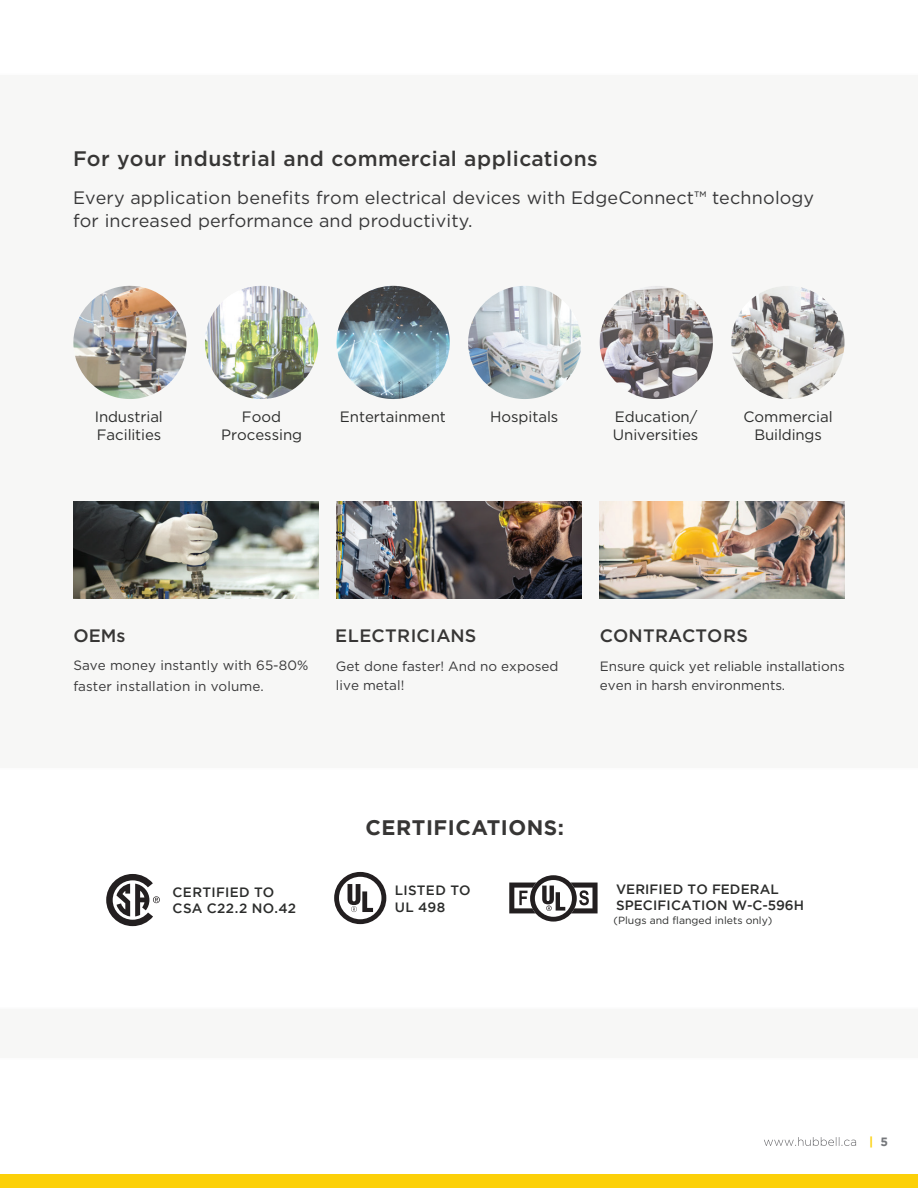
<style>
.page{position:relative;width:918px;height:1188px;background:#fff}
.page>*{position:absolute;margin:0;border:0;box-sizing:border-box;transform-origin:0 0}
.t1{font:500 21px "Gotham";letter-spacing:.025em;color:#373635}
.t2{font:700 21px "Gotham";letter-spacing:.025em;color:#373635}
.t3{font:18px/23.1px "Gotham";letter-spacing:.01em;color:#383839}
.t4{font:500 18px "Gotham";color:#373635}
.t5{font:500 18px "Gotham";letter-spacing:.025em;color:#373635}
.t6{font:15px/18px "Gotham";color:#2b2c2b}
.t7{font:13.5px/19.5px "Gotham";color:#383839}
.t8{font:500 13.5px/16.5px "Gotham";letter-spacing:.015em;color:#2b2c2b}
.t9{font:700 12px "Gotham";color:#fcd10d}
.t10{font:10.35px "Gotham";color:#2b2c2b}
.s1{color:#75777b}
</style>
<div class="page">
<svg style="left:73px;top:285px;width:772px;height:314px;fill:#f7f7f6"></svg>
<img style="left:73px;top:502px;width:245px;height:96px">
<img style="left:336px;top:502px;width:245px;height:96px">
<img style="left:600px;top:502px;width:244px;height:96px">
<svg style="left:334px;top:872px;width:52px;height:52px"></svg>
<svg style="left:106px;top:874px;width:54px;height:52px"></svg>
<svg style="left:509px;top:875px;width:89px;height:47px"></svg>
<img style="left:73px;top:345px;width:114px;height:54px">
<img style="left:205px;top:345px;width:97px;height:54px">
<img style="left:206px;top:286px;width:56px;height:43px">
<svg style="left:337px;top:345px;width:113px;height:54px"></svg>
<img style="left:338px;top:286px;width:55px;height:43px">
<svg style="left:468px;top:345px;width:113px;height:54px"></svg>
<svg style="left:600px;top:345px;width:113px;height:54px"></svg>
<img style="left:601px;top:286px;width:55px;height:43px">
<svg style="left:731px;top:345px;width:113px;height:54px"></svg>
<svg style="left:764px;top:1137px;width:92px;height:9px"></svg>
<div style="left:0;top:1175px;width:918px;height:13px;background:#fcd008"></div>
<h1 class="t1" style="left:73px;top:146px;width:526px">For your industrial and commercial applications</h1>
<h2 class="t3" style="left:73px;top:186px;width:742px">Every application benefits from electrical devices with EdgeConnect™ technology for increased performance and productivity.</h2>
<p class="t6" style="left:95px;top:408px;width:70px">Industrial<br>Facilities</p>
<p class="t6" style="left:221px;top:408px;width:83px;text-align:center">Food<br>Processing</p>
<p class="t6" style="left:340px;top:408px;width:108px">Entertainment</p>
<p class="t6" style="left:490px;top:408px;width:70px">Hospitals</p>
<p class="t6" style="left:613px;top:408px;width:87px">Education/<br>Universities</p>
<p class="t6" style="left:744px;top:408px;width:91px;text-align:center">Commercial<br>Buildings</p>
<h2 class="t4" style="left:73px;top:625px;width:54px">OEMs</h2>
<p class="t7" style="left:73px;top:656px;width:237px;line-height:20.1px">Save money instantly with 65-80% faster installation in volume.</p>
<h2 class="t5" style="left:335px;top:625px;width:143px">ELECTRICIANS</h2>
<p class="t7" style="left:336px;top:656px;width:224px">Get done faster! And no exposed live metal!</p>
<h2 class="t4" style="left:600px;top:625px;width:150px">CONTRACTORS</h2>
<p class="t7" style="left:600px;top:656px;width:247px">Ensure quick yet reliable installations even in harsh environments.</p>
<h1 class="t2" style="left:366px;top:815px;width:200px">CERTIFICATIONS:</h1>
<p class="t8" style="left:173px;top:883px;width:125px">CERTIFIED TO<br>CSA C22.2 NO.42</p>
<p class="t8" style="left:616px;top:880px;width:189px">VERIFIED TO FEDERAL<br>SPECIFICATION W-C-596H</p>
<p class="t10" style="left:614px;top:915px;width:160px">(Plugs and flanged inlets only)</p>
<p class="t8" style="left:395px;top:882px;width:77px">LISTED TO<br>UL 498</p>
<p class="t9" style="left:869px;top:1135px;width:20px">| <span class="s1">5</span></p>
</div>
